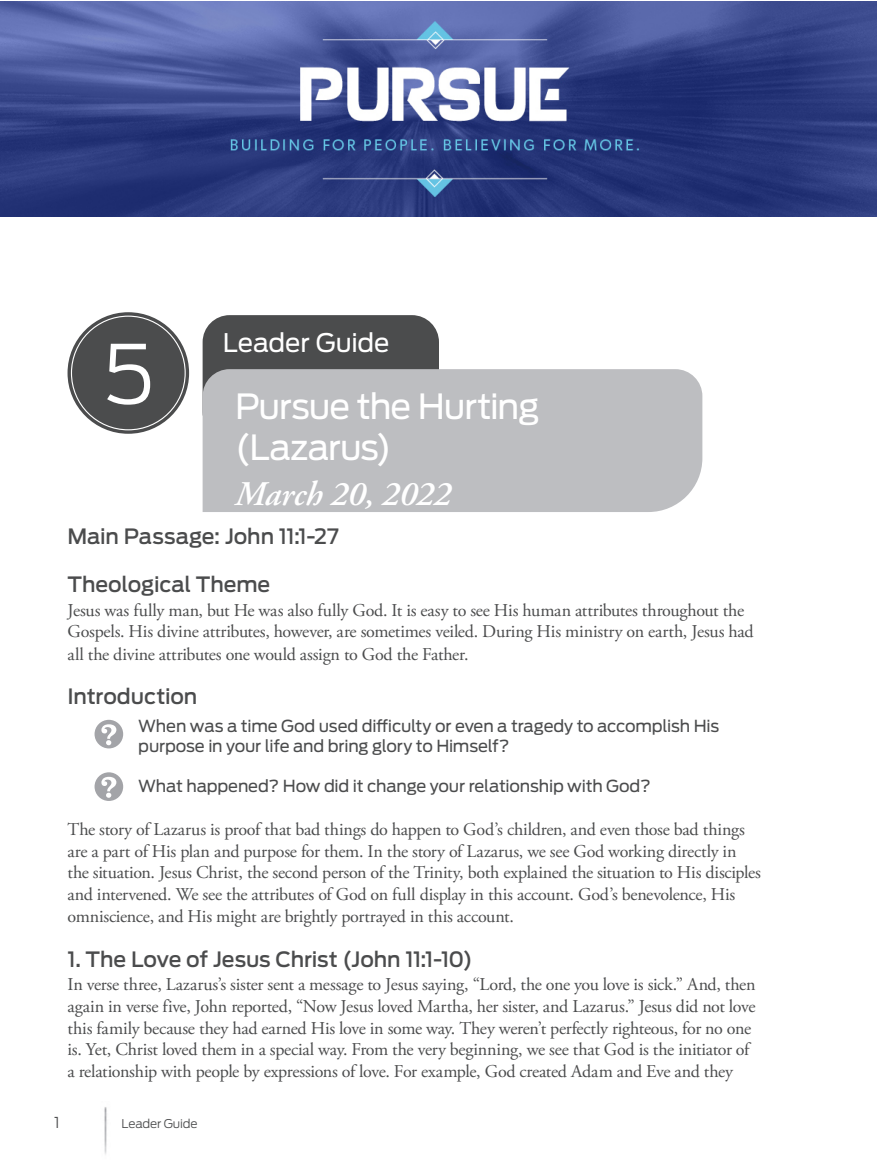
<style>
.page{position:relative;width:878px;height:1175px;background:#fff}
.page>*{position:absolute;margin:0;border:0;box-sizing:border-box;transform-origin:0 0}
.head1_session_number{font:300 81px "Antenna";color:#fff}
.head1{font:34.5px/40.5px "Antenna";letter-spacing:-.03em;color:#fff}
.header3{font:italic 600 34.5px "Adobe Garamond Pro";letter-spacing:-.005em;color:#fff}
.header2{font:25.5px "Antenna";letter-spacing:-.005em;color:#fff}
.subhead1{font:500 21px "Antenna";letter-spacing:-.005em;color:#4b4c4d}
.body_no_indent{font:18px/21.8px "Adobe Garamond Pro";letter-spacing:-.015em;color:#4b4c4d}
.questions{font:16.5px/19.5px "Antenna";letter-spacing:-.015em;color:#4b4c4d}
.t1{font:300 15px "Antenna";color:#4b4c4d}
.t2{font:300 12px "Antenna";letter-spacing:-.01em;color:#4b4c4d}
</style>
<div class="page">
<div style="left:202px;top:315px;width:237px;height:124px;background:#4b4c4d;border-radius:27px"></div>
<div style="left:202px;top:369px;width:500px;height:143px;background:#bdbec1"></div>
<img style="left:104px;top:1107px;width:3px;height:48px">
<div style="left:68px;top:312px;width:121px;height:122px;background:#4b4c4d;border-radius:50%"></div>
<svg style="left:94px;top:720px;width:29px;height:28px"></svg>
<svg style="left:94px;top:772px;width:29px;height:29px"></svg>
<img style="left:0;top:1px;width:876px;height:215px">
<p class="head1_session_number" style="left:102px;top:326px;width:53px">5</p>
<p class="header2" style="left:223px;top:327px;width:168px">Leader Guide</p>
<p class="head1" style="left:235px;top:386px;width:306px">Pursue the Hurting (Lazarus)</p>
<p class="header3" style="left:235px;top:474px;width:218px">March 20, 2022</p>
<p class="subhead1" style="left:68px;top:524px;width:273px">Main Passage: John 11:1-27</p>
<p class="subhead1" style="left:68px;top:572px;width:204px">Theological Theme</p>
<p class="body_no_indent" style="left:68px;top:599px;width:687px">Jesus was fully man, but He was also fully God. It is easy to see His human attributes throughout the<br>Gospels. His divine attributes, however, are sometimes veiled. During His ministry on earth, Jesus had all the divine attributes one would assign to God the Father.</p>
<p class="subhead1" style="left:68px;top:684px;width:131px">Introduction</p>
<p class="questions" style="left:138px;top:716px;width:582px">When was a time God used difficulty or even a tragedy to accomplish His purpose in your life and bring glory to Himself?</p>
<p class="questions" style="left:138px;top:776px;width:514px">What happened? How did it change your relationship with God?</p>
<p class="body_no_indent" style="left:68px;top:819px;width:694px">The story of Lazarus is proof that bad things do happen to God’s children, and even those bad things are a part of His plan and purpose for them. In the story of Lazarus, we see God working directly in the situation. Jesus Christ, the second person of the Trinity, both explained the situation to His disciples and intervened. We see the attributes of God on full display in this account. God’s benevolence, His omniscience, and His might are brightly portrayed in this account.</p>
<p class="subhead1" style="left:68px;top:946px;width:406px">1. The Love of Jesus Christ (John 11:1-10)</p>
<p class="body_no_indent" style="left:68px;top:974px;width:689px">In verse three, Lazarus’s sister sent a message to Jesus saying, “Lord, the one you love is sick.” And, then again in verse five, John reported, “Now Jesus loved Martha, her sister, and Lazarus.” Jesus did not love this family because they had earned His love in some way. They weren’t perfectly righteous, for no one is. Yet, Christ loved them in a special way. From the very beginning, we see that God is the initiator of a relationship with people by expressions of love. For example, God created Adam and Eve and they</p>
<p class="t1" style="left:54px;top:1113px;width:7px">1</p>
<p class="t2" style="left:122px;top:1116px;width:78px">Leader Guide</p>
</div>
